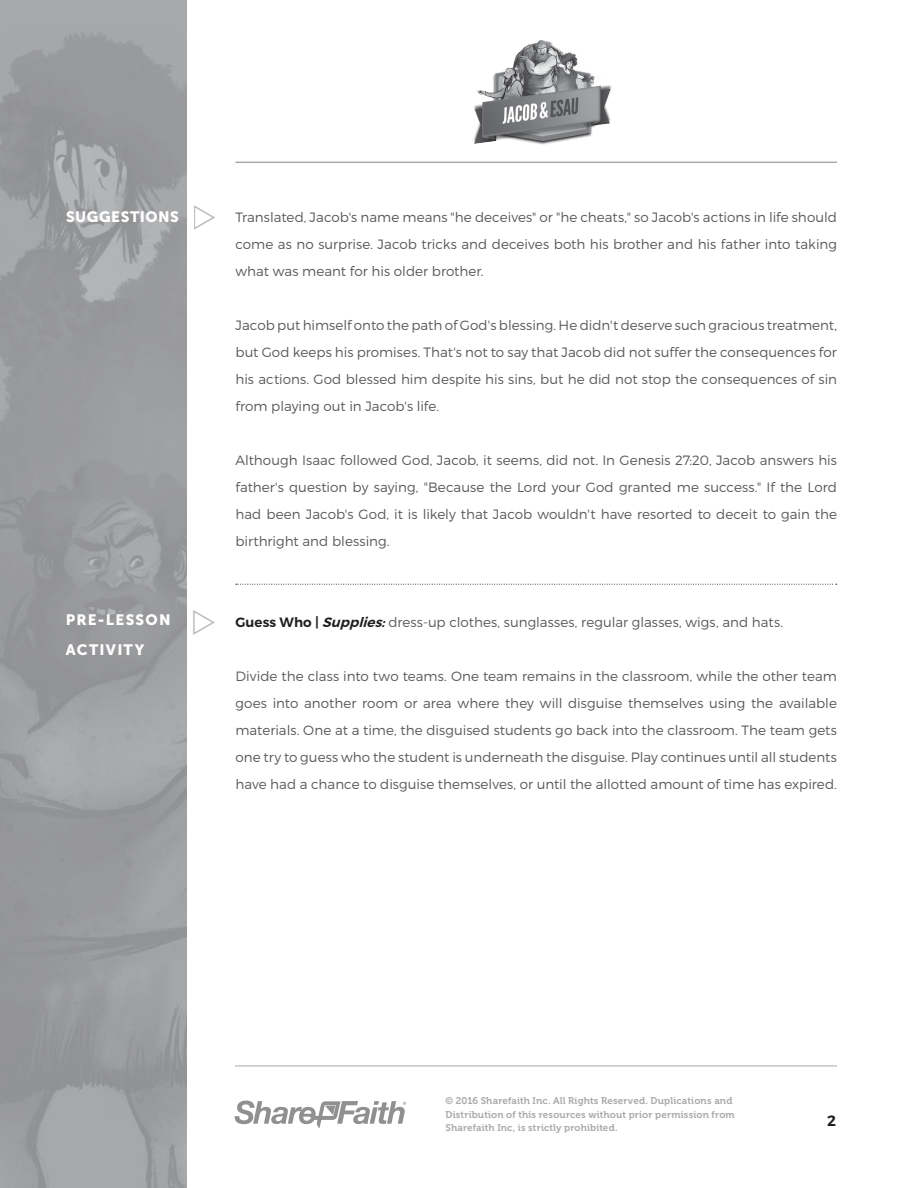
<style>
.page{position:relative;width:918px;height:1188px;background:#fff}
.page>*{position:absolute;margin:0;border:0;box-sizing:border-box;transform-origin:0 0}
.Heading{font:15px "Museo Sans 900";letter-spacing:.075em;color:#fff}
.Heading-2{font:15px "Museo Sans 900";letter-spacing:.035em;color:#fff}
.t1{font:600 15px "Montserrat";color:#231f20}
.body_paragraph{font:300 13.5px/27px "Montserrat";color:#58595b;text-align:justify}
.t2{font:9.75px/13.5px "Museo 700";letter-spacing:.015em;color:#a7a9ac}
.s1{font-weight:600;color:#231f20}
.s2{font-weight:600;font-style:italic;color:#231f20}
</style>
<div class="page">
<img style="left:0;top:0;width:187px;height:1188px">
<hr style="left:235px;top:1066px;width:602px;height:1px;background:#a7a9ac">
<svg style="left:235px;top:1101px;width:171px;height:27px"></svg>
<img style="left:473px;top:40px;width:139px;height:105px">
<hr style="left:235px;top:162px;width:602px;height:1px;background:#a7a9ac">
<svg style="left:236px;top:584px;width:601px;height:1px"></svg>
<p class="Heading-2" style="left:66px;top:208px;width:114px">SUGGESTIONS</p>
<p class="Heading" style="left:66px;top:612px;width:106px">PRE-LESSON</p>
<p class="Heading" style="left:66px;top:642px;width:80px">ACTIVITY</p>
<p class="body_paragraph" style="left:235px;top:203px;width:603px">Translated, Jacob's name means "he deceives" or "he cheats," so Jacob's actions in life should come as no surprise. Jacob tricks and deceives both his brother and his father into taking what was meant for his older brother.</p>
<p class="body_paragraph" style="left:235px;top:311px;width:603px">Jacob put himself onto the path of God's blessing. He didn't deserve such gracious treatment, but God keeps his promises. That's not to say that Jacob did not suffer the consequences for his actions. God blessed him despite his sins, but he did not stop the consequences of sin from playing out in Jacob's life.</p>
<p class="body_paragraph" style="left:235px;top:446px;width:603px">Although Isaac followed God, Jacob, it seems, did not. In Genesis 27:20, Jacob answers his father's question by saying, "Because the Lord your God granted me success." If the Lord had been Jacob's God, it is likely that Jacob wouldn't have resorted to deceit to gain the birthright and blessing.</p>
<p class="body_paragraph" style="left:235px;top:608px;width:549px"><span class="s1">Guess Who |</span> <span class="s2">Supplies:</span>dress-up clothes, sunglasses, regular glasses, wigs, and hats.</p>
<p class="body_paragraph" style="left:235px;top:662px;width:603px">Divide the class into two teams. One team remains in the classroom, while the other team goes into another room or area where they will disguise themselves using the available materials. One at a time, the disguised students go back into the classroom. The team gets one try to guess who the student is underneath the disguise. Play continues until all students have had a chance to disguise themselves, or until the allotted amount of time has expired.</p>
<p class="t2" style="left:446px;top:1094px;width:291px">© 2016 Sharefaith Inc. All Rights Reserved. Duplications and<br>Distribution of this resources without prior permission from<br>Sharefaith Inc, is strictly prohibited.</p>
<p class="t1" style="left:827px;top:1112px;width:10px">2</p>
</div>
